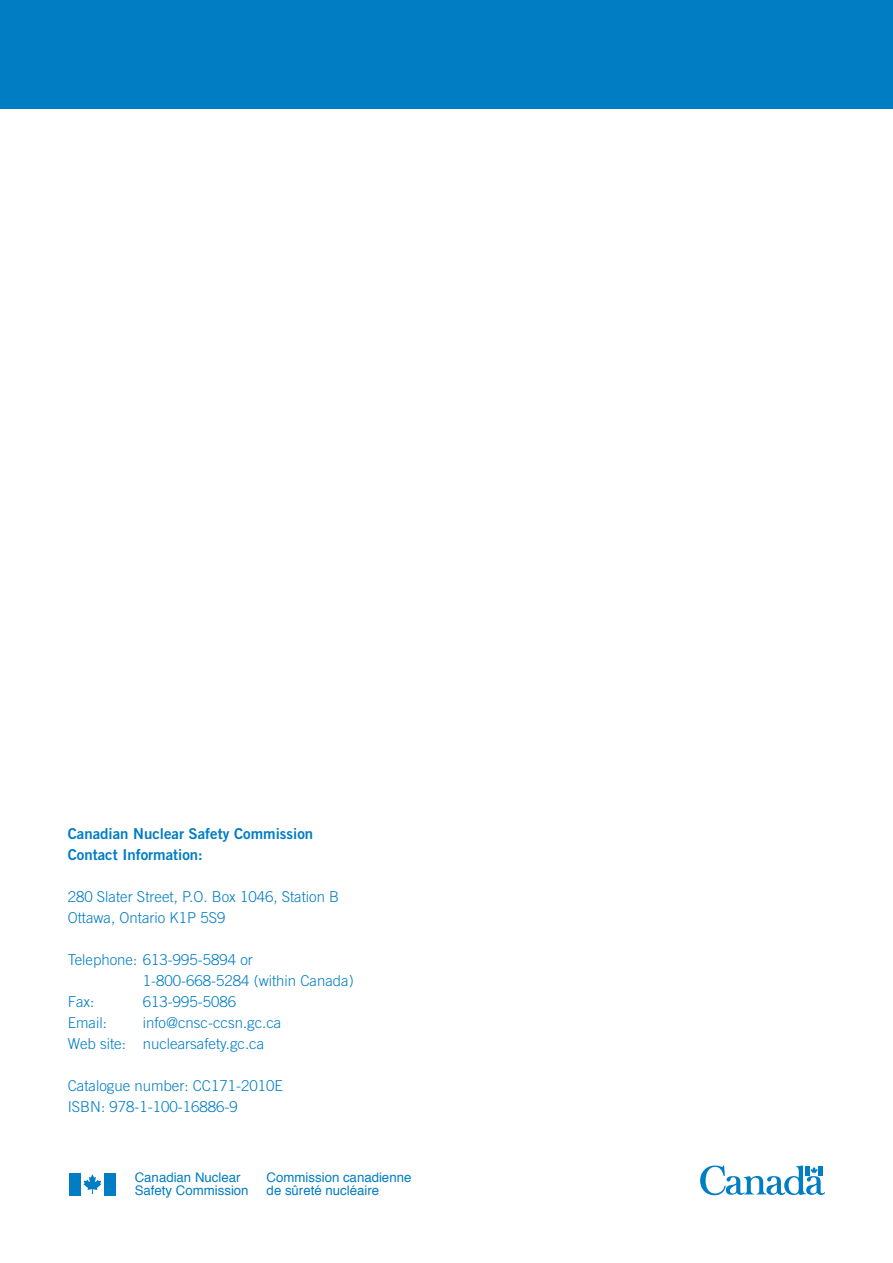
<style>
.page{position:relative;width:893px;height:1263px;background:#fff}
.page>*{position:absolute;margin:0;border:0;box-sizing:border-box;transform-origin:0 0}
.t1{font:300 15px/21px "Trade Gothic";color:#007dc3}
.t2{font:15px/21px "Trade Gothic Bold Two";color:#007dc3}
.t3{font:13.2px/12.9px "Helvetica";color:#007dc3}
</style>
<div class="page">
<svg style="left:700px;top:1165px;width:125px;height:30px"></svg>
<div style="left:805px;top:1166px;width:5px;height:9px;background:#007dc3"></div>
<div style="left:69px;top:1173px;width:11px;height:22px;background:#007dc3"></div>
<div style="left:105px;top:1173px;width:11px;height:22px;background:#007dc3"></div>
<svg style="left:84px;top:1174px;width:17px;height:20px"></svg>
<div style="left:0;top:0;width:893px;height:108px;background:#007dc3"></div>
<p class="t2" style="left:68px;top:823px;width:247px">Canadian Nuclear Safety Commission<br>Contact Information:</p>
<p class="t1" style="left:68px;top:886px;width:273px">280 Slater Street, P.O. Box 1046, Station B<br>Ottawa, Ontario K1P 5S9</p>
<p class="t1" style="left:68px;top:949px;width:187px">Telephone: 613-995-5894 or</p>
<p class="t1" style="left:143px;top:970px;width:212px">1-800-668-5284 (within Canada)</p>
<p class="t1" style="left:68px;top:991px;width:28px">Fax:</p>
<p class="t1" style="left:143px;top:991px;width:95px">613-995-5086</p>
<p class="t1" style="left:68px;top:1012px;width:41px">Email:</p>
<p class="t1" style="left:68px;top:1012px;width:215px;text-indent:75px">info@cnsc-ccsn.gc.ca<br>Web site: nuclearsafety.gc.ca</p>
<p class="t1" style="left:68px;top:1075px;width:215px">Catalogue number: CC171-2010E<br>ISBN : 978-1-100-16886-9</p>
<p class="t3" style="left:135px;top:1172px;width:115px">Canadian Nuclear<br>Safety Commission</p>
<p class="t3" style="left:267px;top:1172px;width:146px">Commission canadienne de sûreté nucléaire</p>
</div>
